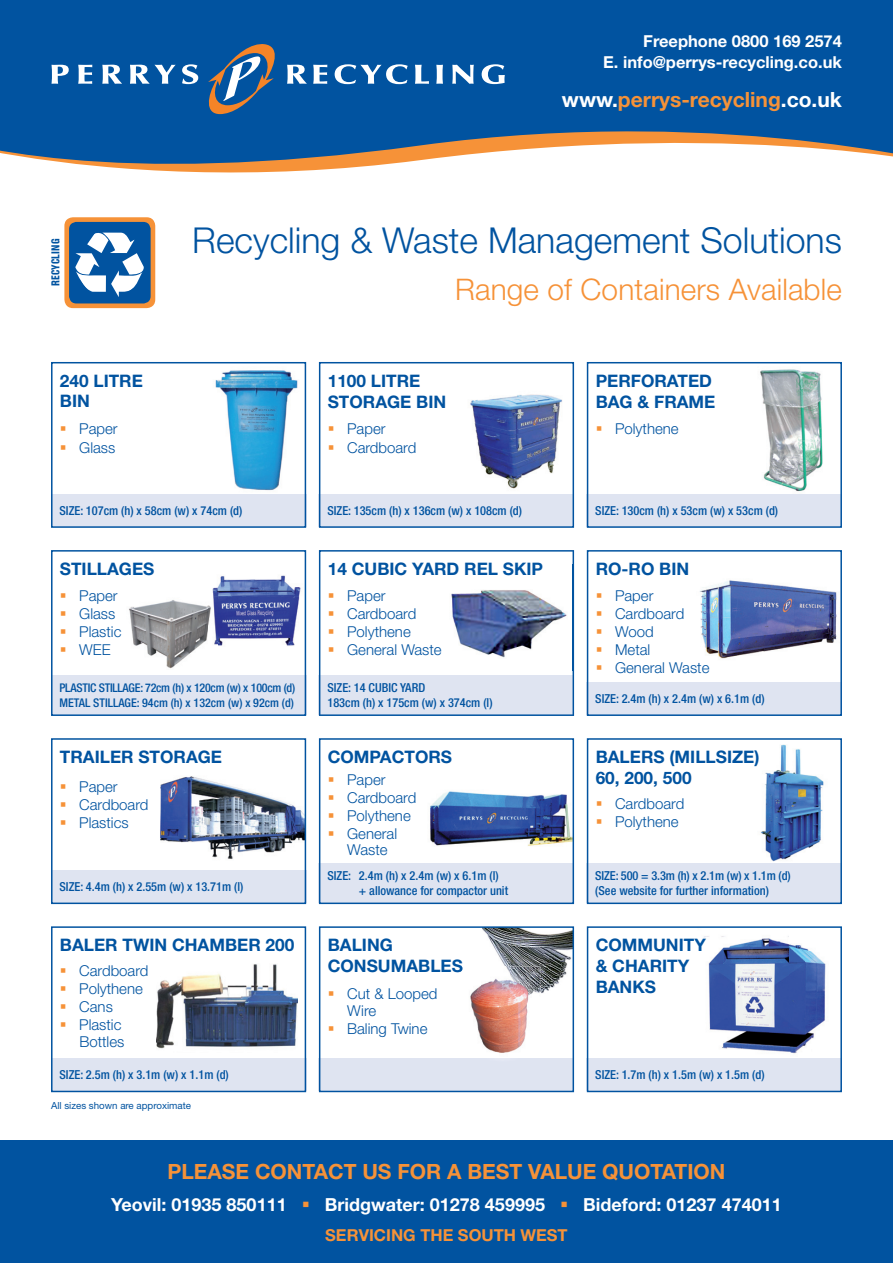
<style>
.page{position:relative;width:893px;height:1263px;background:#fff}
.page>*{position:absolute;margin:0;border:0;box-sizing:border-box;transform-origin:0 0}
.t1{font:300 35.7px "Helvetica Neue LT Std";color:#0153a0}
.t2{font:300 29.7px "Helvetica Neue LT Std";letter-spacing:.005em;color:#f69238}
.t3{font:700 21px "Helvetica Neue LT Std";color:#f69238}
.t4{font:700 18px "Helvetica Neue LT Std";color:#fff}
.t5{font:700 17.25px/20.7px "Helvetica Neue LT Std";color:#0153a0}
.t6{font:700 16.5px/21px "Helvetica Neue LT Std";color:#fff;text-align:right}
.t7{font:700 16.5px "Helvetica Neue LT Std";color:#f69238}
.t8{font:300 15px/16.5px "Helvetica Neue LT Std";color:#0153a0}
.t9{font:500 condensed 12.3px/14.9px "Helvetica Neue LT Std";color:#0153a0}
.t10{font:500 condensed 12px/14.4px "Helvetica Neue LT Std";letter-spacing:-.02em;color:#0153a0}
.t11{font:500 11.25px "AG Buch Condensed BQ";letter-spacing:.02em;color:#0153a0}
.t12{font:9.75px "Helvetica Neue LT Std";color:#0153a0}
.s1{color:#f69238}
.s2{color:#fff}
</style>
<div class="page">
<img style="left:760px;top:745px;width:64px;height:117px">
<img style="left:156px;top:964px;width:141px;height:85px">
<div style="left:51px;top:676px;width:255px;height:39px;background:#dfe4f1"></div>
<div style="left:51px;top:550px;width:255px;height:166px;border:2px solid #0153a0"></div>
<div style="left:319px;top:863px;width:255px;height:40px;background:#dfe4f1"></div>
<svg style="left:319px;top:550px;width:255px;height:166px"></svg>
<img style="left:160px;top:776px;width:143px;height:83px">
<div style="left:51px;top:870px;width:255px;height:33px;background:#dfe4f1"></div>
<img style="left:215px;top:370px;width:83px;height:121px">
<div style="left:51px;top:494px;width:255px;height:33px;background:#dfe4f1"></div>
<img style="left:212px;top:575px;width:89px;height:71px">
<img style="left:129px;top:600px;width:79px;height:32px">
<img style="left:132px;top:632px;width:76px;height:37px">
<img style="left:208px;top:594px;width:10px;height:52px">
<div style="left:51px;top:1058px;width:255px;height:33px;background:#dfe4f1"></div>
<img style="left:470px;top:394px;width:92px;height:95px">
<div style="left:319px;top:494px;width:255px;height:33px;background:#dfe4f1"></div>
<img style="left:446px;top:564px;width:128px;height:106px">
<img style="left:430px;top:791px;width:141px;height:55px">
<img style="left:482px;top:929px;width:89px;height:65px">
<div style="left:319px;top:1058px;width:255px;height:33px;background:#dfe4f1"></div>
<img style="left:760px;top:369px;width:63px;height:123px">
<div style="left:587px;top:494px;width:255px;height:33px;background:#dfe4f1"></div>
<img style="left:699px;top:580px;width:138px;height:79px">
<div style="left:587px;top:682px;width:255px;height:33px;background:#dfe4f1"></div>
<div style="left:587px;top:863px;width:255px;height:40px;background:#dfe4f1"></div>
<img style="left:704px;top:936px;width:122px;height:118px">
<div style="left:587px;top:1058px;width:255px;height:33px;background:#dfe4f1"></div>
<div style="left:0;top:0;width:893px;height:103px;background:#0153a0"></div>
<svg style="left:0;top:103px;width:893px;height:70px;fill:#0153a0"></svg>
<svg style="left:205px;top:44px;width:74px;height:70px;background:#476b8f"></svg>
<svg style="left:52px;top:65px;width:17px;height:19px"></svg>
<svg style="left:78px;top:65px;width:14px;height:19px"></svg>
<svg style="left:102px;top:65px;width:20px;height:19px"></svg>
<svg style="left:130px;top:65px;width:46px;height:19px"></svg>
<svg style="left:182px;top:64px;width:16px;height:20px"></svg>
<svg style="left:287px;top:65px;width:20px;height:19px"></svg>
<svg style="left:313px;top:65px;width:14px;height:19px"></svg>
<svg style="left:335px;top:64px;width:73px;height:20px"></svg>
<svg style="left:415px;top:65px;width:14px;height:19px"></svg>
<svg style="left:436px;top:65px;width:7px;height:19px"></svg>
<svg style="left:452px;top:65px;width:22px;height:19px"></svg>
<svg style="left:482px;top:64px;width:23px;height:20px"></svg>
<div style="left:64px;top:217px;width:91px;height:91px;background:#f69238;border-radius:9px"></div>
<div style="left:69px;top:222px;width:82px;height:81px;background:#0153a0;border-radius:7px"></div>
<svg style="left:75px;top:232px;width:69px;height:65px"></svg>
<div style="left:51px;top:926px;width:255px;height:166px;border:2px solid #0153a0"></div>
<div style="left:319px;top:362px;width:255px;height:166px;border:2px solid #0153a0"></div>
<div style="left:51px;top:362px;width:255px;height:166px;border:2px solid #0153a0"></div>
<div style="left:587px;top:362px;width:255px;height:166px;border:2px solid #0153a0"></div>
<div style="left:587px;top:926px;width:255px;height:166px;border:2px solid #0153a0"></div>
<div style="left:587px;top:738px;width:255px;height:166px;border:2px solid #0153a0"></div>
<div style="left:51px;top:738px;width:255px;height:166px;border:2px solid #0153a0"></div>
<img style="left:482px;top:966px;width:59px;height:32px">
<img style="left:470px;top:968px;width:30px;height:85px">
<img style="left:500px;top:998px;width:29px;height:55px">
<img style="left:510px;top:968px;width:29px;height:30px">
<svg style="left:460px;top:966px;width:22px;height:6px"></svg>
<div style="left:319px;top:926px;width:255px;height:166px;border:2px solid #0153a0"></div>
<div style="left:587px;top:550px;width:255px;height:166px;border:2px solid #0153a0"></div>
<div style="left:319px;top:738px;width:255px;height:166px;border:2px solid #0153a0"></div>
<div style="left:0;top:1141px;width:893px;height:122px;background:#0153a0"></div>
<p class="t11" style="left:49px;top:286px;width:49px;rotate:-90deg">RECYCLING</p>
<h3 class="t5" style="left:60px;top:371px;width:85px;line-height:19.5px">240 LITRE<br>BIN</h3>
<p class="t8" style="left:60px;top:420px;width:59px"><span class="s1">▪</span> Paper</p>
<p class="t8" style="left:60px;top:439px;width:57px"><span class="s1">▪</span> Glass</p>
<h3 class="t6" style="left:603px;top:30px;width:240px">Freephone 0800 169 2574<br>E. info@perrys-recycling.co.uk</h3>
<h3 class="t3" style="left:562px;top:86px;width:281px"><span class="s2">www.</span>perrys-recycling<span class="s2">.co.uk</span></h3>
<h1 class="t1" style="left:192px;top:219px;width:651px">Recycling &amp; Waste Management Solutions</h1>
<h2 class="t2" style="left:455px;top:271px;width:388px">Range of Containers Available</h2>
<h3 class="t5" style="left:328px;top:370px;width:120px">1100 LITRE<br>STORAGE BIN</h3>
<p class="t8" style="left:328px;top:420px;width:59px"><span class="s1">▪</span> Paper</p>
<p class="t8" style="left:328px;top:439px;width:90px"><span class="s1">▪</span> Cardboard</p>
<h3 class="t5" style="left:596px;top:370px;width:121px">PERFORATED<br>BAG &amp; FRAME</h3>
<p class="t8" style="left:596px;top:420px;width:85px"><span class="s1">▪</span> Polythene</p>
<p class="t9" style="left:60px;top:503px;width:184px">SIZE: 107cm (h) x 58cm (w) x 74cm (d)</p>
<h3 class="t5" style="left:60px;top:558px;width:96px">STILLAGES</h3>
<p class="t8" style="left:60px;top:587px;width:59px"><span class="s1">▪</span> Paper</p>
<p class="t8" style="left:60px;top:605px;width:57px"><span class="s1">▪</span> Glass</p>
<p class="t8" style="left:60px;top:623px;width:63px"><span class="s1">▪</span> Plastic</p>
<p class="t8" style="left:60px;top:641px;width:52px"><span class="s1">▪</span> WEE</p>
<p class="t10" style="left:60px;top:681px;width:237px">PLASTIC STILLAGE: 72cm (h) x 120cm (w) x 100cm (d)<br>METAL STILLAGE: 94cm (h) x 132cm (w) x 92cm (d)</p>
<h3 class="t5" style="left:60px;top:746px;width:164px">TRAILER STORAGE</h3>
<p class="t8" style="left:60px;top:778px;width:59px"><span class="s1">▪</span> Paper</p>
<p class="t8" style="left:60px;top:796px;width:90px"><span class="s1">▪</span> Cardboard</p>
<p class="t8" style="left:60px;top:814px;width:70px"><span class="s1">▪</span> Plastics</p>
<p class="t9" style="left:60px;top:879px;width:185px">SIZE: 4.4m (h) x 2.55m (w) x 13.71m (l)</p>
<h3 class="t5" style="left:60px;top:934px;width:236px">BALER TWIN CHAMBER 200</h3>
<p class="t8" style="left:60px;top:962px;width:90px"><span class="s1">▪</span> Cardboard</p>
<p class="t8" style="left:60px;top:980px;width:85px"><span class="s1">▪</span> Polythene</p>
<p class="t8" style="left:60px;top:998px;width:54px"><span class="s1">▪</span> Cans</p>
<p class="t8" style="left:60px;top:1016px;width:66px;text-align:right"><span class="s1">▪</span> Plastic<br>Bottles</p>
<p class="t9" style="left:60px;top:1067px;width:171px">SIZE: 2.5m (h) x 3.1m (w) x 1.1m (d)</p>
<p class="t12" style="left:51px;top:1100px;width:142px">All sizes shown are approximate</p>
<p class="t9" style="left:327px;top:503px;width:196px">SIZE: 135cm (h) x 136cm (w) x 108cm (d)</p>
<h3 class="t5" style="left:328px;top:558px;width:217px">14 CUBIC YARD REL SKIP</h3>
<p class="t8" style="left:328px;top:587px;width:59px"><span class="s1">▪</span> Paper</p>
<p class="t8" style="left:328px;top:605px;width:90px"><span class="s1">▪</span> Cardboard</p>
<p class="t8" style="left:328px;top:623px;width:85px"><span class="s1">▪</span> Polythene</p>
<p class="t8" style="left:328px;top:641px;width:115px"><span class="s1">▪</span> General Waste</p>
<p class="t9" style="left:327px;top:680px;width:167px">SIZE: 14 CUBIC YARD<br>183cm (h) x 175cm (w) x 374cm (l)</p>
<h3 class="t5" style="left:328px;top:746px;width:126px">COMPACTORS</h3>
<p class="t8" style="left:328px;top:771px;width:59px"><span class="s1">▪</span> Paper</p>
<p class="t8" style="left:328px;top:789px;width:90px"><span class="s1">▪</span> Cardboard</p>
<p class="t8" style="left:328px;top:807px;width:85px"><span class="s1">▪</span> Polythene</p>
<p class="t8" style="left:347px;top:825px;width:51px;text-indent:-20px"><span class="s1">▪</span> General<br>Waste</p>
<p class="t9" style="left:359px;top:868px;width:151px;text-indent:-31px">SIZE: 2.4m (h) x 2.4m (w) x 6.1m (l) + allowance for compactor unit</p>
<h3 class="t5" style="left:328px;top:934px;width:137px">BALING<br>CONSUMABLES</h3>
<p class="t8" style="left:347px;top:985px;width:92px;text-indent:-20px"><span class="s1">▪</span> Cut &amp; Looped<br>Wire</p>
<p class="t8" style="left:328px;top:1020px;width:101px"><span class="s1">▪</span> Baling Twine</p>
<p class="t9" style="left:595px;top:503px;width:184px">SIZE: 130cm (h) x 53cm (w) x 53cm (d)</p>
<h3 class="t5" style="left:596px;top:558px;width:95px">RO-RO BIN</h3>
<p class="t8" style="left:596px;top:587px;width:59px"><span class="s1">▪</span> Paper</p>
<p class="t8" style="left:596px;top:605px;width:90px"><span class="s1">▪</span> Cardboard</p>
<p class="t8" style="left:596px;top:623px;width:60px"><span class="s1">▪</span> Wood</p>
<p class="t8" style="left:596px;top:641px;width:56px"><span class="s1">▪</span> Metal</p>
<p class="t8" style="left:596px;top:659px;width:115px"><span class="s1">▪</span> General Waste</p>
<p class="t9" style="left:595px;top:691px;width:171px">SIZE: 2.4m (h) x 2.4m (w) x 6.1m (d)</p>
<h3 class="t5" style="left:596px;top:746px;width:165px">BALERS (MILLSIZE)<br>60, 200, 500</h3>
<p class="t8" style="left:596px;top:795px;width:90px"><span class="s1">▪</span> Cardboard</p>
<p class="t8" style="left:596px;top:813px;width:85px"><span class="s1">▪</span> Polythene</p>
<p class="t9" style="left:595px;top:868px;width:197px">SIZE: 500 = 3.3m (h) x 2.1m (w) x 1.1m (d) (See website for further information)</p>
<h3 class="t5" style="left:596px;top:934px;width:112px">COMMUNITY &amp; CHARITY<br>BANKS</h3>
<p class="t9" style="left:595px;top:1067px;width:171px">SIZE: 1.7m (h) x 1.5m (w) x 1.5m (d)</p>
<h3 class="t3" style="left:167px;top:1158px;width:559px">PLEASE CONTACT US FOR A BEST VALUE QUOTATION</h3>
<h3 class="t4" style="left:111px;top:1193px;width:672px">Yeovil: 01935 850111 <span class="s1">▪</span> Bridgwater: 01278 459995 <span class="s1">▪</span> Bideford: 01237 474011</h3>
<h3 class="t7" style="left:325px;top:1224px;width:244px">SERVICING THE SOUTH WEST</h3>
</div>
